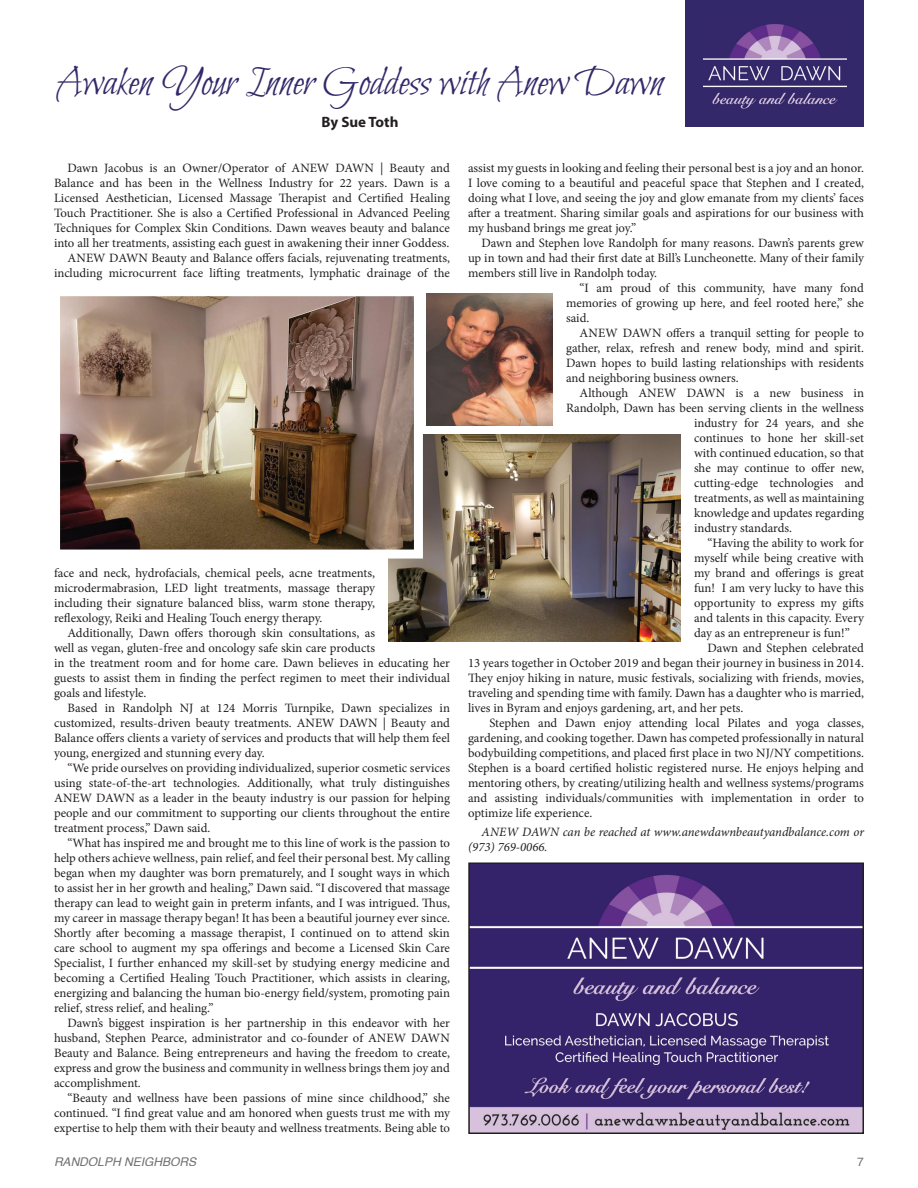
<style>
.page{position:relative;width:918px;height:1188px;background:#fff}
.page>*{position:absolute;margin:0;border:0;box-sizing:border-box;transform-origin:0 0}
.Calendar_Titles{font:42px "Bilbo Swash Caps";color:#33296a}
.Calendar_Titles-2{font:700 15px "Myriad Pro";color:#231f20}
.Body{font:12.75px/15px "Minion Pro";color:#231f20;text-align:justify}
.Body-2{font:italic 12.75px/15px "Minion Pro";letter-spacing:-.005em;color:#231f20}
.t1{font:italic 12px "Helvetica";color:#231f20}
.t2{font:12px "Helvetica";color:#231f20}
</style>
<div class="page">
<img style="left:471px;top:865px;width:390px;height:266px">
<div style="left:468px;top:862px;width:396px;height:272px;border:2px solid #231f20"></div>
<img style="left:426px;top:293px;width:127px;height:132px">
<img style="left:389px;top:434px;width:292px;height:208px">
<img style="left:61px;top:297px;width:352px;height:252px">
<div style="left:51px;top:287px;width:372px;height:272px;border:9px solid #fff"></div>
<div style="left:686px;top:0;width:178px;height:126px;background:#33296a"></div>
<img style="left:704px;top:24px;width:142px;height:85px">
<p class="Calendar_Titles" style="left:57px;top:58px;width:608px">Awaken Your Inner Goddess with Anew Dawn</p>
<p class="Calendar_Titles-2" style="left:322px;top:113px;width:79px">By Sue Toth</p>
<p class="Body" style="left:54px;top:161px;width:398px;text-indent:14px">Dawn Jacobus is an Owner/Operator of ANEW DAWN | Beauty and Balance and has been in the Wellness Industry for 22 years. Dawn is a Licensed Aesthetician, Licensed Massage Therapist and Certified Healing Touch Practitioner. She is also a Certified Professional in Advanced Peeling Techniques for Complex Skin Conditions. Dawn weaves beauty and balance into all her treatments, assisting each guest in awakening their inner Goddess.</p>
<p class="Body" style="left:54px;top:251px;width:397px;text-align:right">ANEW DAWN Beauty and Balance offers facials, rejuvenating treatments, including microcurrent face lifting treatments, lymphatic drainage of the</p>
<p class="Body" style="left:54px;top:566px;width:323px">face and neck, hydrofacials, chemical peels, acne treatments, microdermabrasion, LED light treatments, massage therapy including their signature balanced bliss, warm stone therapy, reflexology, Reiki and Healing Touch energy therapy.</p>
<p class="Body" style="left:54px;top:626px;width:398px;text-align:left;text-indent:14px">Additionally, Dawn offers thorough skin consultations, as<br>well as vegan, gluten-free and oncology safe skin care products<br>in the treatment room and for home care. Dawn believes in educating her guests to assist them in finding the perfect regimen to meet their individual goals and lifestyle.</p>
<p class="Body" style="left:54px;top:701px;width:398px;text-indent:14px">Based in Randolph NJ at 124 Morris Turnpike, Dawn specializes in customized, results-driven beauty treatments. ANEW DAWN | Beauty and Balance offers clients a variety of services and products that will help them feel young, energized and stunning every day.</p>
<p class="Body" style="left:54px;top:761px;width:398px;text-indent:14px">“We pride ourselves on providing individualized, superior cosmetic services using state-of-the-art technologies. Additionally, what truly distinguishes ANEW DAWN as a leader in the beauty industry is our passion for helping people and our commitment to supporting our clients throughout the entire treatment process,” Dawn said.</p>
<p class="Body" style="left:54px;top:836px;width:398px;text-indent:14px">“What has inspired me and brought me to this line of work is the passion to help others achieve wellness, pain relief, and feel their personal best. My calling began when my daughter was born prematurely, and I sought ways in which to assist her in her growth and healing,” Dawn said. “I discovered that massage therapy can lead to weight gain in preterm infants, and I was intrigued. Thus, my career in massage therapy began! It has been a beautiful journey ever since.<br>Shortly after becoming a massage therapist, I continued on to attend skin care school to augment my spa offerings and become a Licensed Skin Care Specialist, I further enhanced my skill-set by studying energy medicine and becoming a Certified Healing Touch Practitioner, which assists in clearing, energizing and balancing the human bio-energy field/system, promoting pain relief, stress relief, and healing.”</p>
<p class="Body" style="left:54px;top:1016px;width:398px;text-indent:14px">Dawn’s biggest inspiration is her partnership in this endeavor with her husband, Stephen Pearce, administrator and co-founder of ANEW DAWN Beauty and Balance. Being entrepreneurs and having the freedom to create, express and grow the business and community in wellness brings them joy and accomplishment.</p>
<p class="Body" style="left:54px;top:1091px;width:398px;text-indent:14px">“Beauty and wellness have been passions of mine since childhood,” she continued. “I find great value and am honored when guests trust me with my expertise to help them with their beauty and wellness treatments. Being able to</p>
<p class="Body" style="left:468px;top:161px;width:398px">assist my guests in looking and feeling their personal best is a joy and an honor.<br>I love coming to a beautiful and peaceful space that Stephen and I created, doing what I love, and seeing the joy and glow emanate from my clients’ faces after a treatment. Sharing similar goals and aspirations for our business with my husband brings me great joy.”</p>
<p class="Body" style="left:468px;top:236px;width:398px;text-indent:14px">Dawn and Stephen love Randolph for many reasons. Dawn’s parents grew up in town and had their first date at Bill’s Luncheonette. Many of their family members still live in Randolph today.</p>
<p class="Body" style="left:566px;top:281px;width:299px;text-indent:14px">“I am proud of this community, have many fond memories of growing up here, and feel rooted here,” she said.</p>
<p class="Body" style="left:566px;top:326px;width:299px;text-indent:14px">ANEW DAWN offers a tranquil setting for people to gather, relax, refresh and renew body, mind and spirit.<br>Dawn hopes to build lasting relationships with residents and neighboring business owners.</p>
<p class="Body" style="left:580px;top:386px;width:286px">Although ANEW DAWN is a new business in</p>
<p class="Body" style="left:566px;top:401px;width:299px">Randolph, Dawn has been serving clients in the wellness</p>
<p class="Body" style="left:694px;top:416px;width:171px">industry for 24 years, and she</p>
<p class="Body" style="left:694px;top:431px;width:171px">continues to hone her skill-set</p>
<p class="Body" style="left:694px;top:446px;width:171px">with continued education, so that</p>
<p class="Body" style="left:694px;top:461px;width:171px">she may continue to offer new,</p>
<p class="Body" style="left:694px;top:476px;width:171px">cutting-edge technologies and</p>
<p class="Body" style="left:694px;top:491px;width:171px">treatments, as well as maintaining</p>
<p class="Body" style="left:694px;top:506px;width:171px">knowledge and updates regarding</p>
<p class="Body" style="left:694px;top:521px;width:100px">industry standards.</p>
<p class="Body" style="left:694px;top:536px;width:171px;text-indent:14px">“Having the ability to work for myself while being creative with my brand and offerings is great fun! I am very lucky to have this opportunity to express my gifts and talents in this capacity. Every day as an entrepreneur is fun!”</p>
<p class="Body" style="left:468px;top:641px;width:398px;text-indent:240px">Dawn and Stephen celebrated 13 years together in October 2019 and began their journey in business in 2014.<br>They enjoy hiking in nature, music festivals, socializing with friends, movies, traveling and spending time with family. Dawn has a daughter who is married, lives in Byram and enjoys gardening, art, and her pets.</p>
<p class="Body" style="left:468px;top:716px;width:398px;text-indent:21px">Stephen and Dawn enjoy attending local Pilates and yoga classes, gardening, and cooking together. Dawn has competed professionally in natural bodybuilding competitions, and placed first place in two NJ/NY competitions.<br>Stephen is a board certified holistic registered nurse. He enjoys helping and mentoring others, by creating/utilizing health and wellness systems/programs and assisting individuals/communities with implementation in order to optimize life experience.</p>
<p class="Body-2" style="left:468px;top:824px;width:398px;text-indent:14px">ANEW DAWN can be reached at www.anewdawnbeautyandbalance.com or (973) 769-0066.</p>
<p class="t1" style="left:54px;top:1152px;width:144px">RANDOLPH NEIGHBORS</p>
<p class="t2" style="left:857px;top:1152px;width:8px">7</p>
</div>
